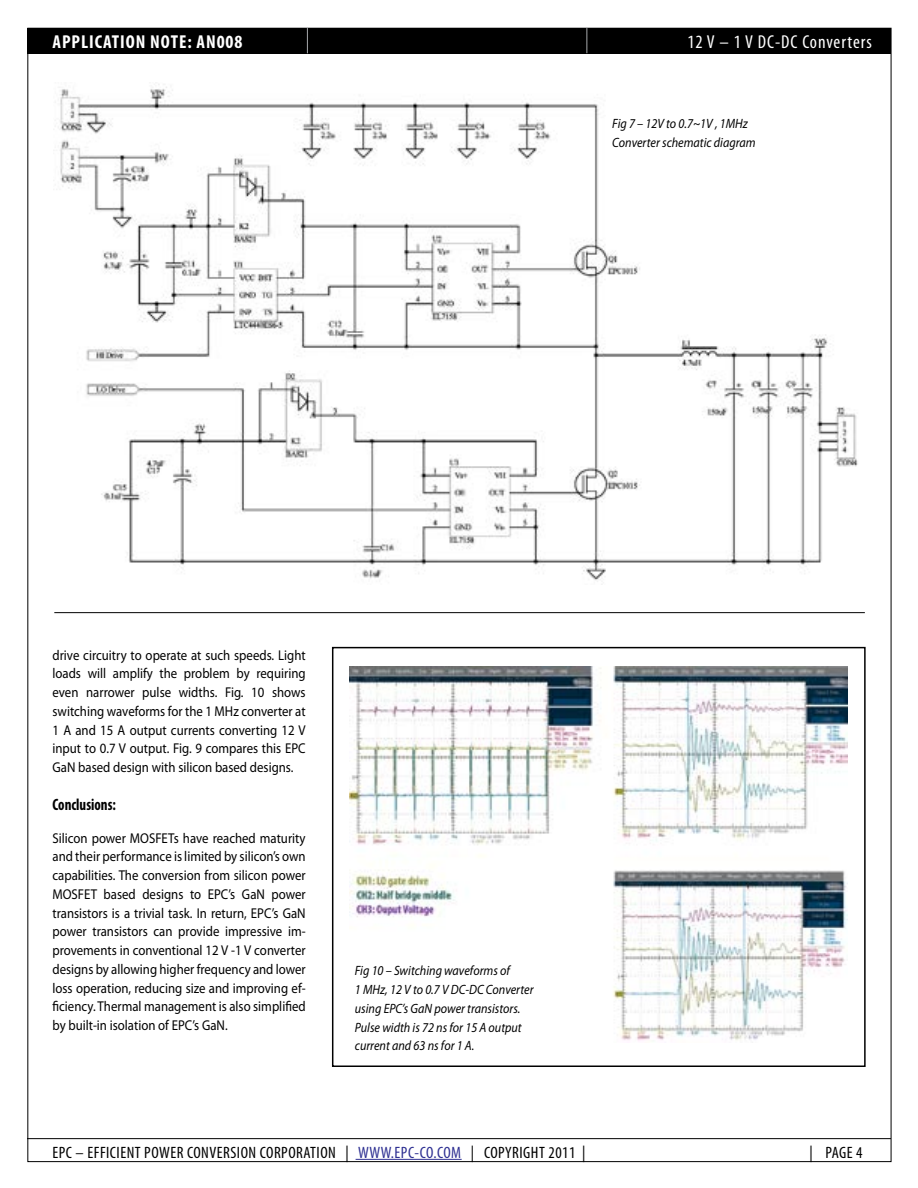
<style>
.page{position:relative;width:918px;height:1188px;background:#fff}
.page>*{position:absolute;margin:0;border:0;box-sizing:border-box;transform-origin:0 0}
.t1{font:700 condensed 18.75px "Myriad Pro";letter-spacing:.05em;color:#fff}
.t2{font:condensed 18.75px "Myriad Pro";letter-spacing:.05em;color:#fff}
.t3{font:condensed 16.5px "Myriad Pro";letter-spacing:.03em;color:#000}
.t4{font:700 condensed 16.5px "Myriad Pro";color:#000;scale:.9 1}
.t5{font:14.25px/18.8px "Myriad Pro";color:#000;text-align:justify;scale:.9 1}
.t6{font:italic 13.5px/18.8px "Myriad Pro";color:#000;scale:.9 1}
.s1{color:#2e3092}
</style>
<div class="page">
<hr style="left:27px;top:1138px;width:864px;height:1px;background:#000">
<div style="left:27px;top:28px;width:864px;height:25px;background:#000"></div>
<hr style="left:356px;top:1159px;width:106px;height:1px;background:#2e3092">
<svg style="left:307px;top:28px;width:1px;height:25px"></svg>
<svg style="left:586px;top:28px;width:1px;height:25px"></svg>
<img style="left:58px;top:84px;width:800px;height:498px">
<img style="left:350px;top:666px;width:498px;height:375px">
<div style="left:332px;top:647px;width:534px;height:420px;border:2px solid #000"></div>
<hr style="left:54px;top:612px;width:811px;height:1px;background:#000">
<h1 class="t1" style="left:52px;top:30px;width:192px">APPLICATION NOTE: AN008</h1>
<h1 class="t2" style="left:687px;top:31px;width:186px">12 V – 1 V DC-DC Converters</h1>
<p class="t6" style="left:612px;top:114px;width:161px">Fig 7 – 12V to 0.7~1V , 1MHz<br>Converter schematic diagram</p>
<p class="t5" style="left:52px;top:645px;width:283px">drive circuitry to operate at such speeds. Light loads will amplify the problem by requiring even narrower pulse widths. Fig. 10 shows switching waveforms for the 1 MHz converter at 1 A and 15 A output currents converting 12 V input to 0.7 V output. Fig. 9 compares this EPC GaN based design with silicon based designs.</p>
<p class="t4" style="left:52px;top:795px;width:72px">Conclusions:</p>
<p class="t5" style="left:52px;top:828px;width:283px">Silicon power MOSFETs have reached maturity and their performance is limited by silicon’s own capabilities. The conversion from silicon power MOSFET based designs to EPC’s GaN power transistors is a trivial task. In return, EPC’s GaN power transistors can provide impressive im&shy;provements in conventional 12 V -1 V converter designs by allowing higher frequency and lower loss operation, reducing size and improving ef&shy;ficiency. Thermal management is also simplified by built-in isolation of EPC’s GaN.</p>
<p class="t6" style="left:355px;top:961px;width:200px">Fig 10 – Switching waveforms of<br>1 MHz, 12 V to 0.7 V DC-DC Converter using EPC’s GaN power transistors.<br>Pulse width is 72 ns for 15 A output current and 63 ns for 1 A.</p>
<p class="t3" style="left:52px;top:1142px;width:534px">EPC – EFFICIENT POWER CONVERSION CORPORATION | <span class="s1">WWW.EPC-CO.COM</span> | COPYRIGHT 2011 |</p>
<p class="t3" style="left:809px;top:1142px;width:55px">| PAGE 4</p>
</div>
